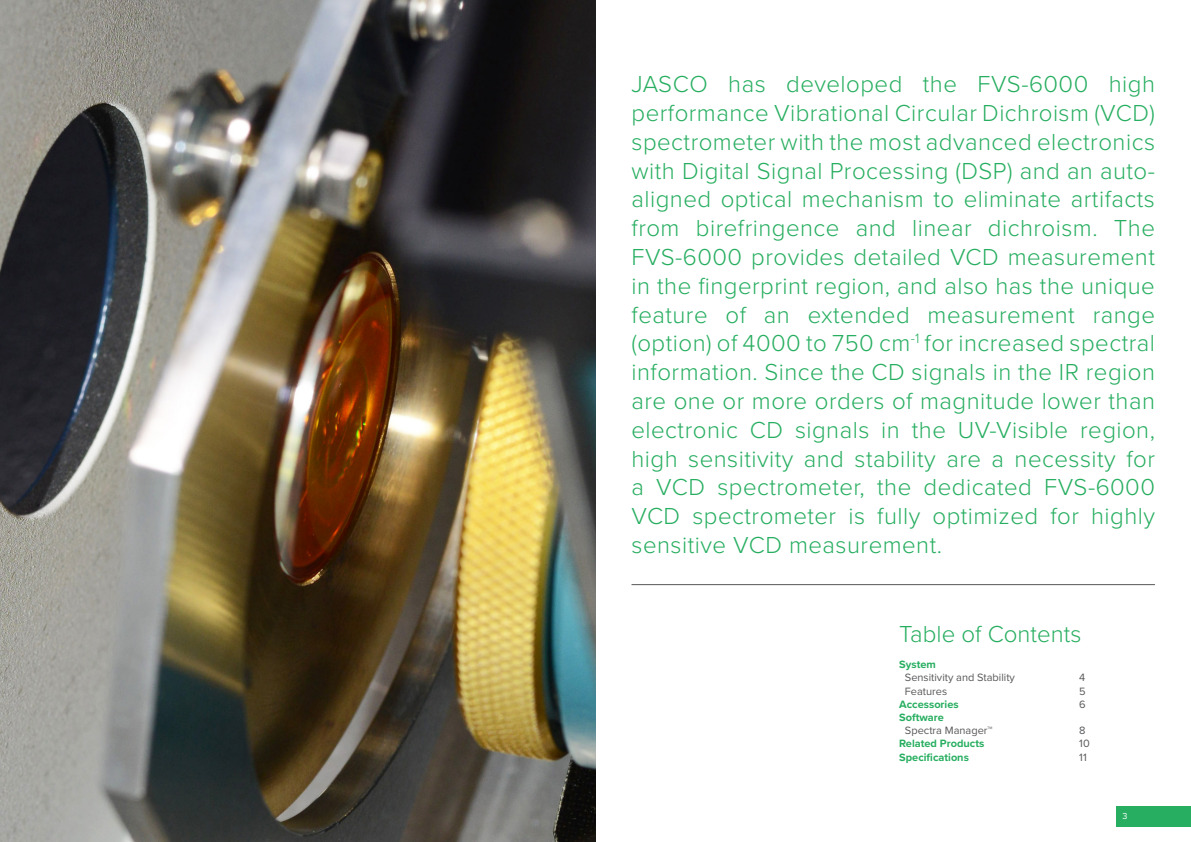
<style>
.page{position:relative;width:1191px;height:842px;background:#fff}
.page>*{position:absolute;margin:0;border:0;box-sizing:border-box;transform-origin:0 0}
.Subhead_text{font:300 24px/28.8px "Proxima Nova";letter-spacing:.02em;color:#27ae60;text-align:justify}
.Subhead_text-2{font:300 24px "Proxima Nova";color:#27ae60}
.Description_text{font:700 11px "Proxima Nova";color:#27ae60}
.Description_text-2{font:11px "Proxima Nova";color:#57585a}
.t1{font:9px "Proxima Nova";color:#fff}
</style>
<div class="page">
<div style="left:1116px;top:806px;width:75px;height:21px;background:#27ae60"></div>
<hr style="left:631px;top:584px;width:524px;height:1px;background:#57585a">
<img style="left:0;top:0;width:595px;height:842px">
<p class="Subhead_text" style="left:631px;top:69px;width:525px">JASCO has developed the FVS-6000 high performance Vibrational Circular Dichroism (VCD) spectrometer with the most advanced electronics with Digital Signal Processing (DSP) and an auto&shy;aligned optical mechanism to eliminate artifacts from birefringence and linear dichroism. The FVS-6000 provides detailed VCD measurement in the fingerprint region, and also has the unique feature of an extended measurement range (option) of 4000 to 750 cm<sup>-1</sup> for increased spectral information. Since the CD signals in the IR region are one or more orders of magnitude lower than electronic CD signals in the UV-Visible region, high sensitivity and stability are a necessity for a VCD spectrometer, the dedicated FVS-6000<br>VCD spectrometer is fully optimized for highly sensitive VCD measurement.</p>
<p class="Subhead_text-2" style="left:899px;top:616px;width:184px">Table of Contents</p>
<p class="Description_text" style="left:899px;top:656px;width:38px">System</p>
<p class="Description_text-2" style="left:905px;top:669px;width:112px">Sensitivity and Stability</p>
<p class="Description_text-2" style="left:1079px;top:669px;width:8px">4</p>
<p class="Description_text-2" style="left:905px;top:683px;width:44px">Features</p>
<p class="Description_text-2" style="left:1079px;top:683px;width:8px">5</p>
<p class="Description_text" style="left:899px;top:696px;width:61px">Accessories</p>
<p class="Description_text-2" style="left:1079px;top:696px;width:8px">6</p>
<p class="Description_text" style="left:899px;top:709px;width:46px">Software</p>
<p class="Description_text-2" style="left:905px;top:722px;width:89px">Spectra Manager™</p>
<p class="Description_text-2" style="left:1079px;top:722px;width:8px">8</p>
<p class="Description_text" style="left:899px;top:735px;width:87px">Related Products</p>
<p class="Description_text-2" style="left:1079px;top:735px;width:12px">10</p>
<p class="Description_text" style="left:899px;top:749px;width:71px">Specifications</p>
<p class="Description_text-2" style="left:1079px;top:749px;width:9px">11</p>
<p class="t1" style="left:1122px;top:809px;width:7px">3</p>
</div>
